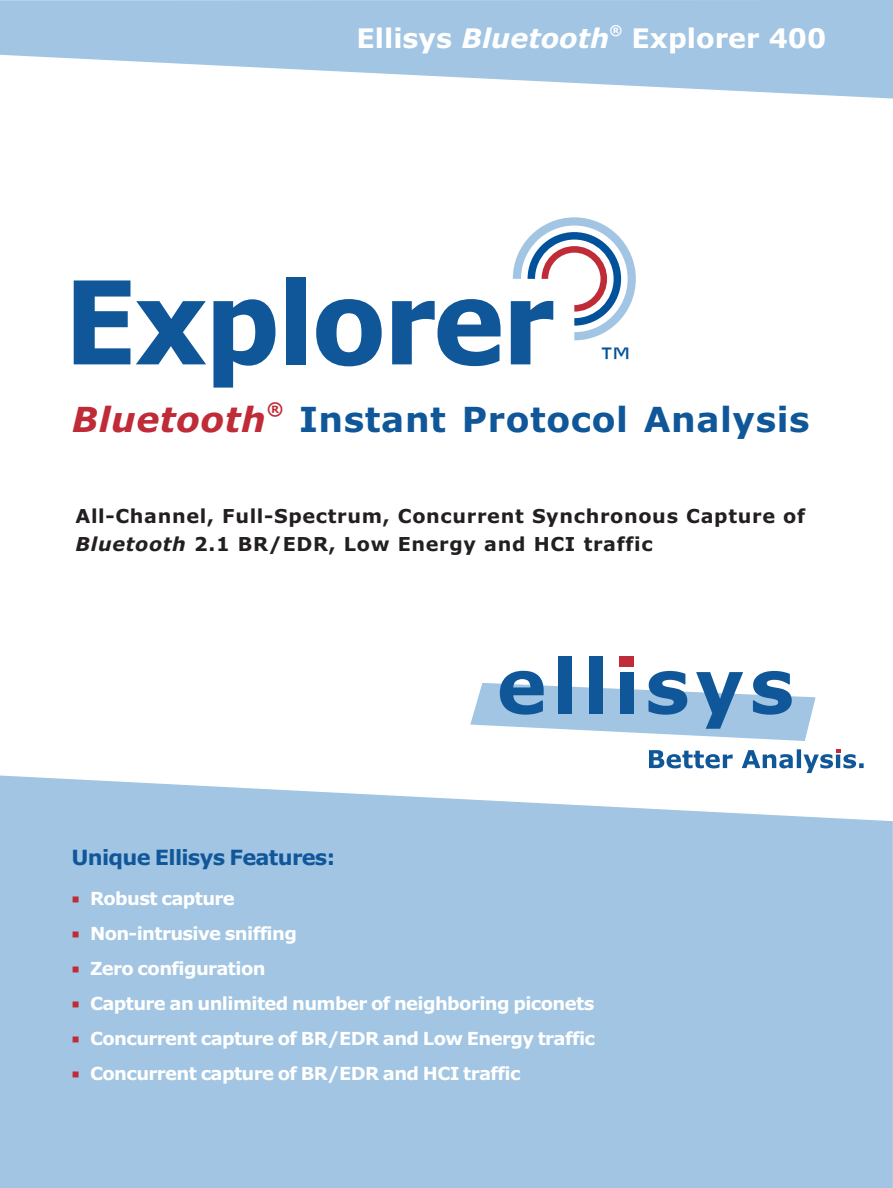
<style>
.page{position:relative;width:893px;height:1188px;background:#fff}
.page>*{position:absolute;margin:0;border:0;box-sizing:border-box;transform-origin:0 0}
.t1{font:700 115.35px "Tahoma";color:#10579a}
.t2{font:700 34.65px "Verdana";letter-spacing:.015em;color:#10579a}
.t3{font:italic 700 34.65px "Verdana";letter-spacing:.015em;color:#bf2b37}
.t4{font:33.6px "Verdana";color:#01529b}
.t5{font:700 27px "Verdana";color:#fff}
.t6{font:700 21px "Verdana";letter-spacing:-.035em;color:#10579a}
.t7{font:700 19.2px/28px "Verdana";letter-spacing:.035em;color:#231f20}
.t8{font:700 18px/35px "Verdana";letter-spacing:-.035em;color:#fff}
.t9{font:italic 700 17.25px "Verdana";color:#bf2b37}
.t10{font:italic 700 13.5px "Verdana";color:#fff}
.s1{font-style:italic}
</style>
<div class="page">
<div style="left:0;top:776px;width:893px;height:412px;background:#a1c5e2"></div>
<svg style="left:0;top:0;width:893px;height:99px;fill:#a1c5e2"></svg>
<div style="left:620px;top:656px;width:14px;height:10px;background:#bf2b37"></div>
<div style="left:589px;top:656px;width:13px;height:58px;background:#10579a"></div>
<div style="left:558px;top:656px;width:13px;height:58px;background:#10579a"></div>
<svg style="left:470px;top:671px;width:346px;height:70px"></svg>
<svg style="left:649px;top:749px;width:215px;height:24px"></svg>
<svg style="left:513px;top:217px;width:123px;height:123px"></svg>
<svg style="left:73px;top:897px;width:6px;height:6px"></svg>
<svg style="left:73px;top:932px;width:6px;height:6px"></svg>
<svg style="left:73px;top:967px;width:6px;height:6px"></svg>
<svg style="left:73px;top:1002px;width:6px;height:6px"></svg>
<svg style="left:73px;top:1037px;width:6px;height:6px"></svg>
<svg style="left:73px;top:1072px;width:6px;height:6px"></svg>
<p class="t10" style="left:609px;top:24px;width:15px">®</p>
<h3 class="t5" style="left:356px;top:28px;width:471px">Ellisys <span class="s1">Bluetooth</span> Explorer 400</h3>
<h1 class="t1" style="left:65px;top:276px;width:490px">Explorer</h1>
<h3 class="t4" style="left:599px;top:346px;width:34px">™</h3>
<h2 class="t3" style="left:72px;top:406px;width:196px">Bluetooth</h2>
<p class="t9" style="left:266px;top:402px;width:18px">®</p>
<h2 class="t2" style="left:299px;top:406px;width:512px">Instant Protocol Analysis</h2>
<p class="t7" style="left:76px;top:503px;width:731px">All-Channel, Full-Spectrum, Concurrent Synchronous Capture of<br><span class="s1">Bluetooth</span> 2.1 BR/EDR, Low Energy and HCI traffic</p>
<p class="t6" style="left:71px;top:849px;width:265px">Unique Ellisys Features:</p>
<p class="t8" style="left:90px;top:883px;width:507px">Robust capture<br>Non-intrusive sniffing<br>Zero configuration<br>Capture an unlimited number of neighboring piconets Concurrent capture of BR/EDR and Low Energy traffic Concurrent capture of BR/EDR and HCI traffic</p>
</div>
